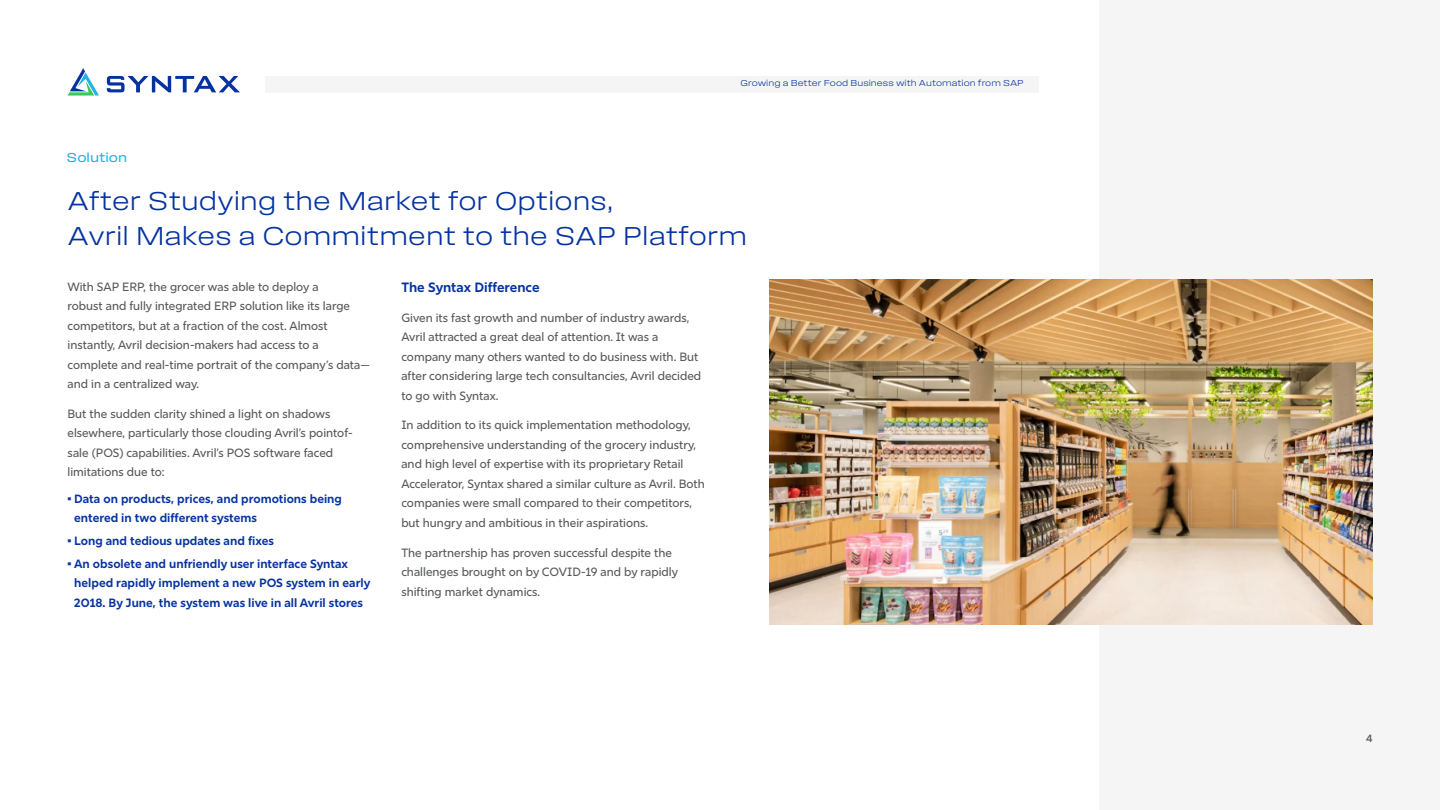
<style>
.page{position:relative;width:1440px;height:810px;background:#fff}
.page>*{position:absolute;margin:0;border:0;box-sizing:border-box;transform-origin:0 0}
.title_36{font:27px/34.5px "Field Gothic No.71 Light Wide";color:#0632a0}
.blue_subtitle{font:700 13.5px "Rig Sans";color:#0632a0}
.blue_subtitle-2{font:13.5px "Field Gothic No.72 Reg Wide";color:#1eb4e6}
.text{font:500 12px/19.5px "Rig Sans";color:#57585a}
.t1{font:700 12px/19.5px "Rig Sans";color:#0632a0}
.t2{font:600 10.5px "Rig Sans";color:#57585a}
.t3{font:9px "Field Gothic No.71 Light Wide";color:#0632a0}
</style>
<div class="page">
<div style="left:265px;top:76px;width:774px;height:17px;background:#f5f5f5"></div>
<svg style="left:67px;top:68px;width:32px;height:28px"></svg>
<svg style="left:107px;top:76px;width:133px;height:16px"></svg>
<div style="left:1099px;top:0;width:341px;height:810px;background:#f5f5f5"></div>
<img style="left:770px;top:279px;width:602px;height:346px">
<p class="blue_subtitle-2" style="left:67px;top:150px;width:62px">Solution</p>
<p class="t3" style="left:740px;top:78px;width:285px">Growing a Better Food Business with Automation from SAP</p>
<p class="title_36" style="left:68px;top:184px;width:681px">After Studying the Market for Options,<br>Avril Makes a Commitment to the SAP Platform</p>
<p class="blue_subtitle" style="left:401px;top:279px;width:140px">The Syntax Difference</p>
<p class="text" style="left:401px;top:308px;width:301px">Given its fast growth and number of industry awards, Avril attracted a great deal of attention. It was a company many others wanted to do business with. But after considering large tech consultancies, Avril decided to go with Syntax.</p>
<p class="text" style="left:401px;top:416px;width:305px">In addition to its quick implementation methodology, comprehensive understanding of the grocery industry, and high level of expertise with its proprietary Retail Accelerator, Syntax shared a similar culture as Avril. Both companies were small compared to their competitors, but hungry and ambitious in their aspirations.</p>
<p class="text" style="left:401px;top:543px;width:278px">The partnership has proven successful despite the challenges brought on by COVID-19 and by rapidly shifting market dynamics.</p>
<p class="text" style="left:68px;top:277px;width:304px">With SAP ERP, the grocer was able to deploy a<br>robust and fully integrated ERP solution like its large competitors, but at a fraction of the cost. Almost instantly, Avril decision-makers had access to a complete and real-time portrait of the company’s data— and in a centralized way.</p>
<p class="text" style="left:68px;top:404px;width:287px">But the sudden clarity shined a light on shadows elsewhere, particularly those clouding Avril’s pointof&shy;sale (POS) capabilities. Avril’s POS software faced limitations due to:</p>
<p class="t1" style="left:74px;top:489px;width:269px;text-indent:-7px">• Data on products, prices, and promotions being entered in two different systems</p>
<p class="t1" style="left:68px;top:531px;width:208px">• Long and tedious updates and fixes</p>
<p class="t1" style="left:74px;top:554px;width:298px;text-indent:-7px">• An obsolete and unfriendly user interface Syntax helped rapidly implement a new POS system in early<br>2018. By June, the system was live in all Avril stores</p>
<p class="t2" style="left:1366px;top:732px;width:8px">4</p>
</div>
